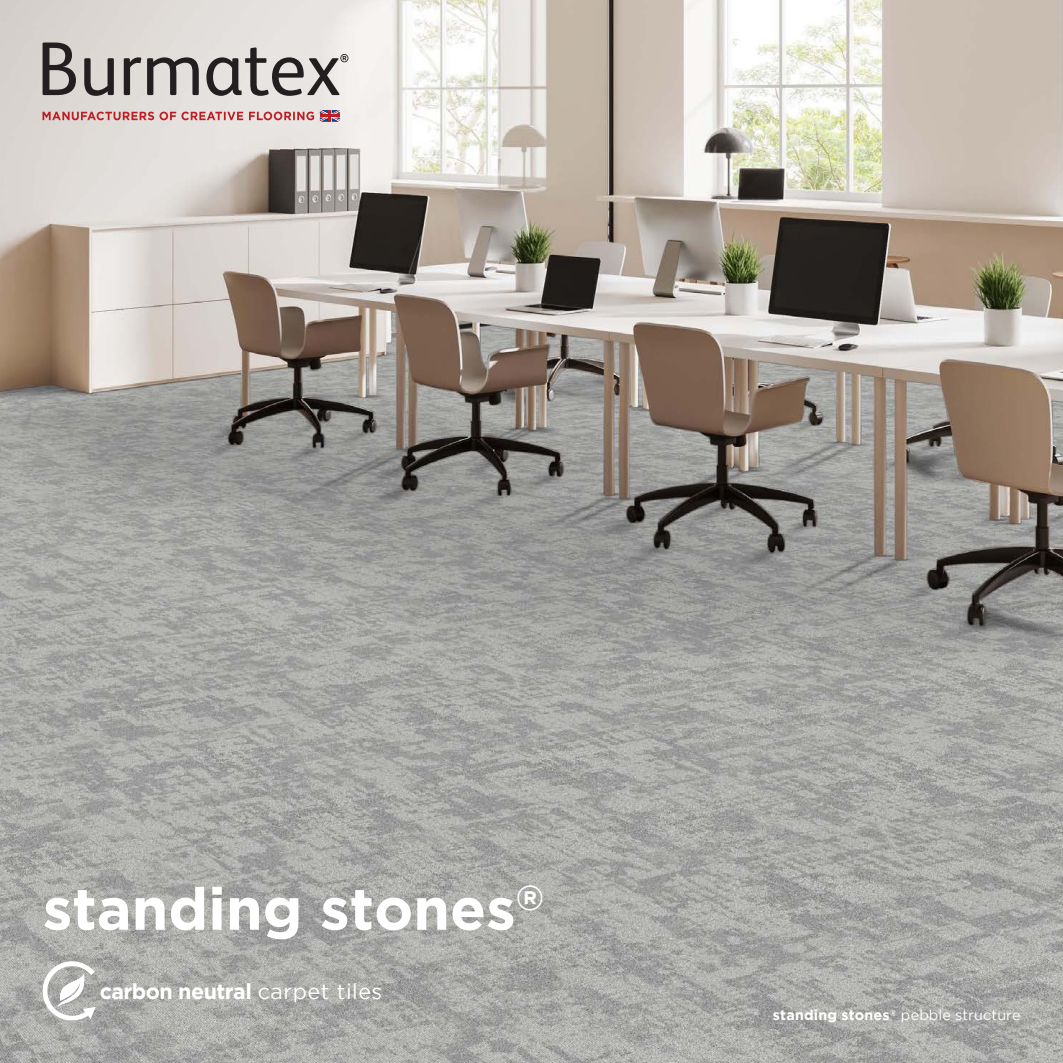
<style>
.page{position:relative;width:1063px;height:1063px;background:#fff}
.page>*{position:absolute;margin:0;border:0;box-sizing:border-box;transform-origin:0 0}
.t1{font:700 58.95px "Gotham";color:#fff}
.t2{font:700 21.45px "Gotham";letter-spacing:-.025em;color:#fff}
.t3{font:14.25px "Gotham";letter-spacing:.01em;color:#fff}
.s1{font-weight:400}
.s2{font-weight:700}
</style>
<div class="page">
<img style="left:0;top:0;width:1063px;height:1063px">
<svg style="left:39px;top:958px;width:57px;height:66px"></svg>
<svg style="left:43px;top:112px;width:271px;height:8px;background:#d28a8a"></svg>
<svg style="left:320px;top:110px;width:20px;height:12px"></svg>
<svg style="left:43px;top:43px;width:305px;height:53px;background:#aba7a5"></svg>
<h1 class="t1" style="left:43px;top:875px;width:503px">standing stones<sup>®</sup></h1>
<h2 class="t2" style="left:100px;top:979px;width:284px">carbon neutral <span class="s1">carpet tiles</span></h2>
<p class="t3" style="left:773px;top:1008px;width:249px"><span class="s2">standing stones</span><sup>®</sup> pebble structure</p>
</div>
